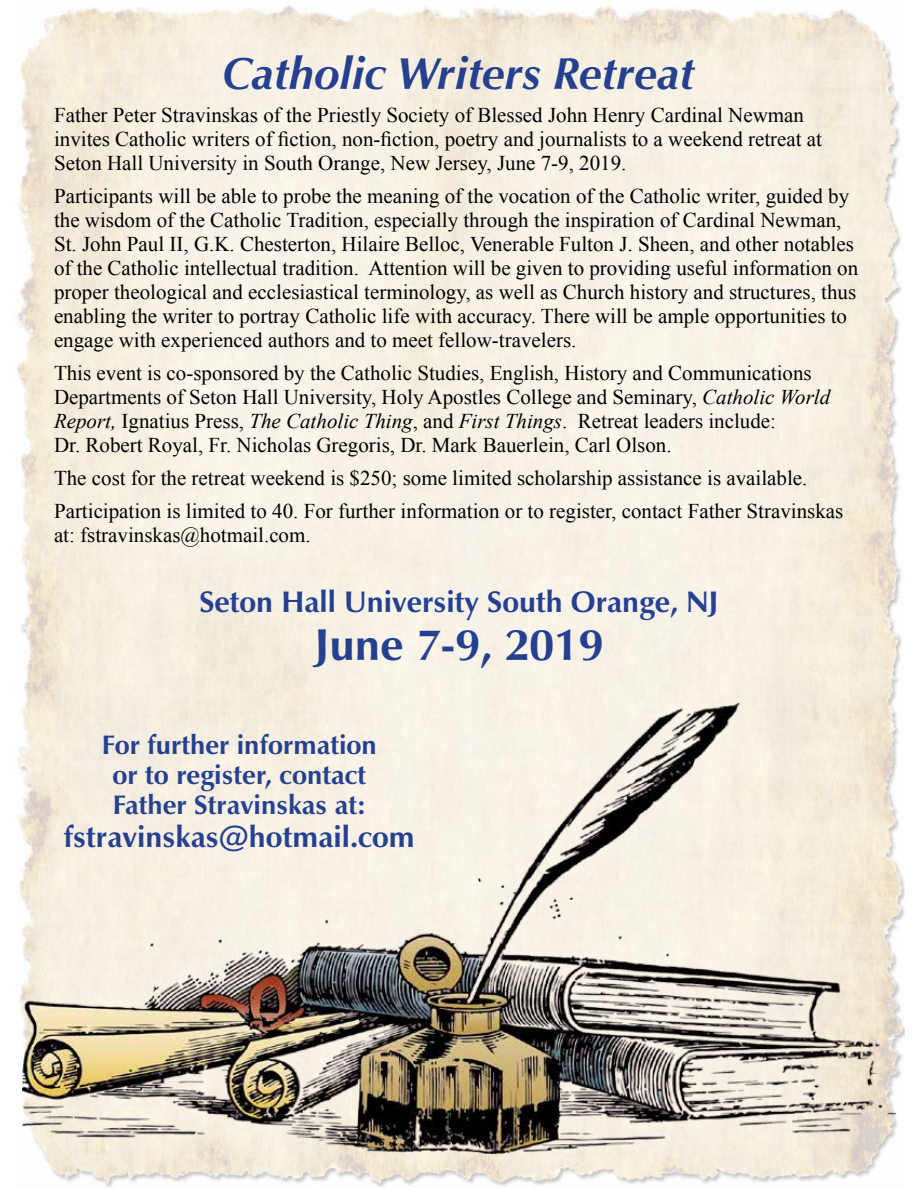
<style>
.page{position:relative;width:918px;height:1188px;background:#fff}
.page>*{position:absolute;margin:0;border:0;box-sizing:border-box;transform-origin:0 0}
.t1{font:italic 700 45px "Zapf Humanist 601 BT";color:#25408f}
.t2{font:700 45px "Zapf Humanist 601 BT";color:#25408f}
.t3{font:700 30px "Zapf Humanist 601 BT";color:#25408f}
.t4{font:700 27px/30px "Zapf Humanist 601 BT";color:#25408f;text-align:center}
.t5{font:21px/24px "Times New Roman";color:#000}
.s1{font-style:italic}
</style>
<div class="page">
<img style="left:16px;top:5px;width:888px;height:1183px">
<img style="left:22px;top:703px;width:874px;height:450px">
<h1 class="t1" style="left:223px;top:46px;width:473px">Catholic Writers Retreat</h1>
<p class="t5" style="left:54px;top:103px;width:770px">Father Peter Stravinskas of the Priestly Society of Blessed John Henry Cardinal Newman invites Catholic writers of fiction, non-fiction, poetry and journalists to a weekend retreat at<br>Seton Hall University in South Orange, New Jersey, June 7-9, 2019.</p>
<p class="t5" style="left:54px;top:184px;width:806px">Participants will be able to probe the meaning of the vocation of the Catholic writer, guided by the wisdom of the Catholic Tradition, especially through the inspiration of Cardinal Newman, St. John Paul II, G.K. Chesterton, Hilaire Belloc, Venerable Fulton J. Sheen, and other notables of the Catholic intellectual tradition. Attention will be given to providing useful information on proper theological and ecclesiastical terminology, as well as Church history and structures, thus enabling the writer to portray Catholic life with accuracy. There will be ample opportunities to engage with experienced authors and to meet fellow-travelers.</p>
<p class="t5" style="left:54px;top:361px;width:778px">This event is co-sponsored by the Catholic Studies, English, History and Communications Departments of Seton Hall University, Holy Apostles College and Seminary, <span class="s1">Catholic World Report,</span> Ignatius Press, <span class="s1">The Catholic Thing</span>, and <span class="s1">First Things</span>. Retreat leaders include:<br>Dr. Robert Royal, Fr. Nicholas Gregoris, Dr. Mark Bauerlein, Carl Olson.</p>
<p class="t5" style="left:54px;top:461px;width:791px;line-height:33px">The cost for the retreat weekend is $250; some limited scholarship assistance is available.<br>Participation is limited to 40. For further information or to register, contact Father Stravinskas</p>
<p class="t5" style="left:54px;top:523px;width:258px">at: fstravinskas@hotmail.com.</p>
<h2 class="t3" style="left:199px;top:583px;width:521px">Seton Hall University South Orange, NJ</h2>
<h1 class="t2" style="left:314px;top:617px;width:291px">June 7-9, 2019</h1>
<p class="t4" style="left:102px;top:729px;width:277px">For further information or to register, contact<br>Father Stravinskas at:</p>
<h2 class="t3" style="left:64px;top:818px;width:353px">fstravinskas@hotmail.com</h2>
</div>
